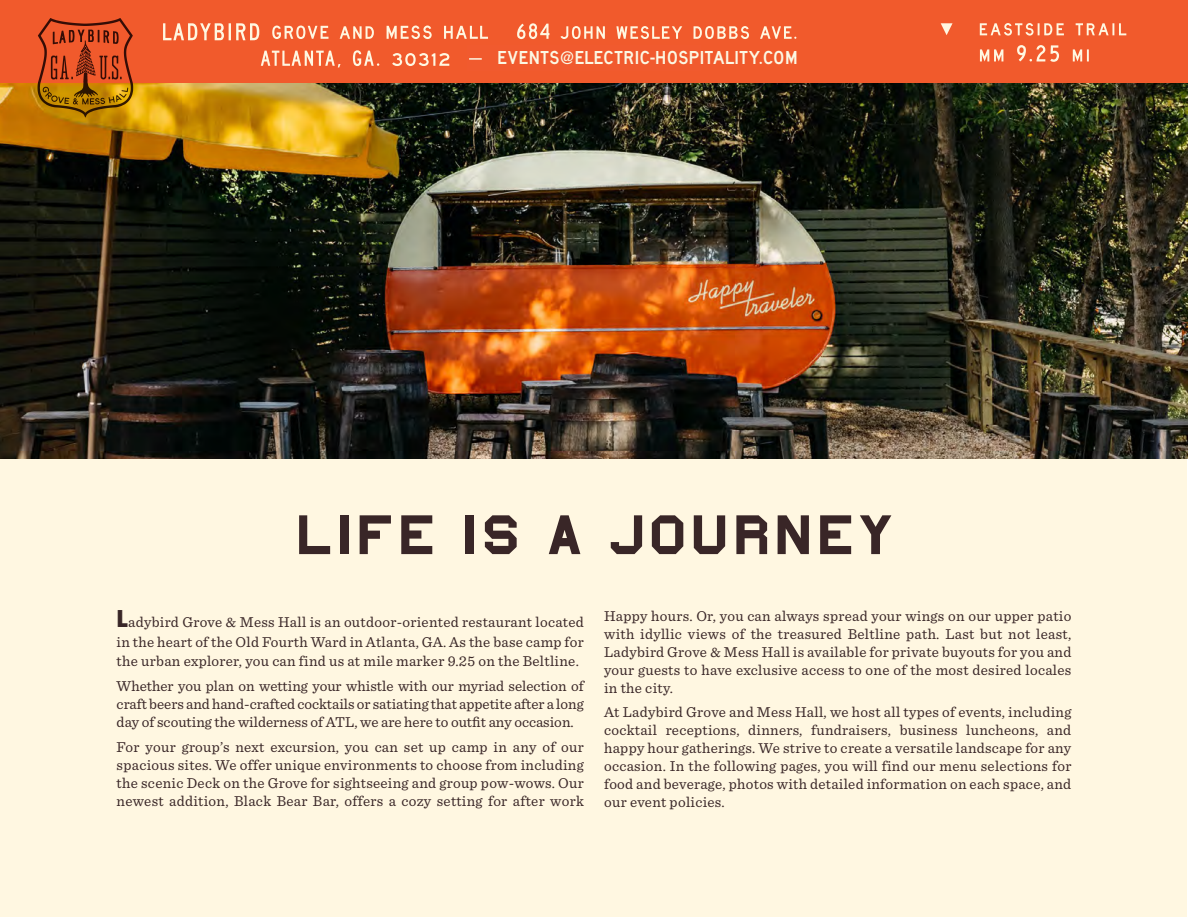
<style>
.page{position:relative;width:1188px;height:918px;background:#fff}
.page>*{position:absolute;margin:0;border:0;box-sizing:border-box;transform-origin:0 0}
.t1{font:51px "Wall Sign JNL";letter-spacing:.12em;color:#392627}
.t2{font:19.5px "Saa Series DD";color:#fcf8e4}
.t3{font:15px/18px "Sentinel";letter-spacing:.02em;color:#392627;text-align:justify}
.s1{font-family:"Futura Std";font-weight:700;font-size:22.5px}
</style>
<div class="page">
<div style="left:1px;top:1px;width:1186px;height:916px;background:#fff7e1"></div>
<div style="left:0;top:0;width:1188px;height:85px;background:#f15a2c"></div>
<svg style="left:980px;top:45px;width:109px;height:17px"></svg>
<svg style="left:980px;top:23px;width:146px;height:13px"></svg>
<svg style="left:941px;top:23px;width:12px;height:12px"></svg>
<svg style="left:163px;top:23px;width:633px;height:17px"></svg>
<img style="left:1px;top:84px;width:1186px;height:375px">
<svg style="left:38px;top:18px;width:95px;height:99px"></svg>
<svg style="left:261px;top:50px;width:221px;height:18px"></svg>
<h2 class="t2" style="left:497px;top:46px;width:302px">EVENTS@ELECTRIC-HOSPITALITY.COM</h2>
<h1 class="t1" style="left:297px;top:504px;width:597px">LIFE IS A JOURNEY</h1>
<p class="t3" style="left:117px;top:611px;width:469px;line-height:19.5px"><span class="s1">L</span>adybird Grove &amp; Mess Hall is an outdoor-oriented restaurant located in the heart of the Old Fourth Ward in Atlanta, GA. As the base camp for the urban explorer, you can find us at mile marker 9.25 on the Beltline.</p>
<p class="t3" style="left:117px;top:676px;width:469px">Whether you plan on wetting your whistle with our myriad selection of craft beers and hand-crafted cocktails or satiating that appetite after a long day of scouting the wilderness of ATL, we are here to outfit any occasion.</p>
<p class="t3" style="left:117px;top:737px;width:469px">For your group’s next excursion, you can set up camp in any of our spacious sites. We offer unique environments to choose from including the scenic Deck on the Grove for sightseeing and group pow-wows. Our newest addition, Black Bear Bar, offers a cozy setting for after work</p>
<p class="t3" style="left:604px;top:606px;width:469px">Happy hours. Or, you can always spread your wings on our upper patio with idyllic views of the treasured Beltline path. Last but not least, Ladybird Grove &amp; Mess Hall is available for private buyouts for you and your guests to have exclusive access to one of the most desired locales in the city.</p>
<p class="t3" style="left:604px;top:702px;width:469px">At Ladybird Grove and Mess Hall, we host all types of events, including cocktail receptions, dinners, fundraisers, business luncheons, and happy hour gatherings. We strive to create a versatile landscape for any occasion. In the following pages, you will find our menu selections for food and beverage, photos with detailed information on each space, and our event policies.</p>
</div>
